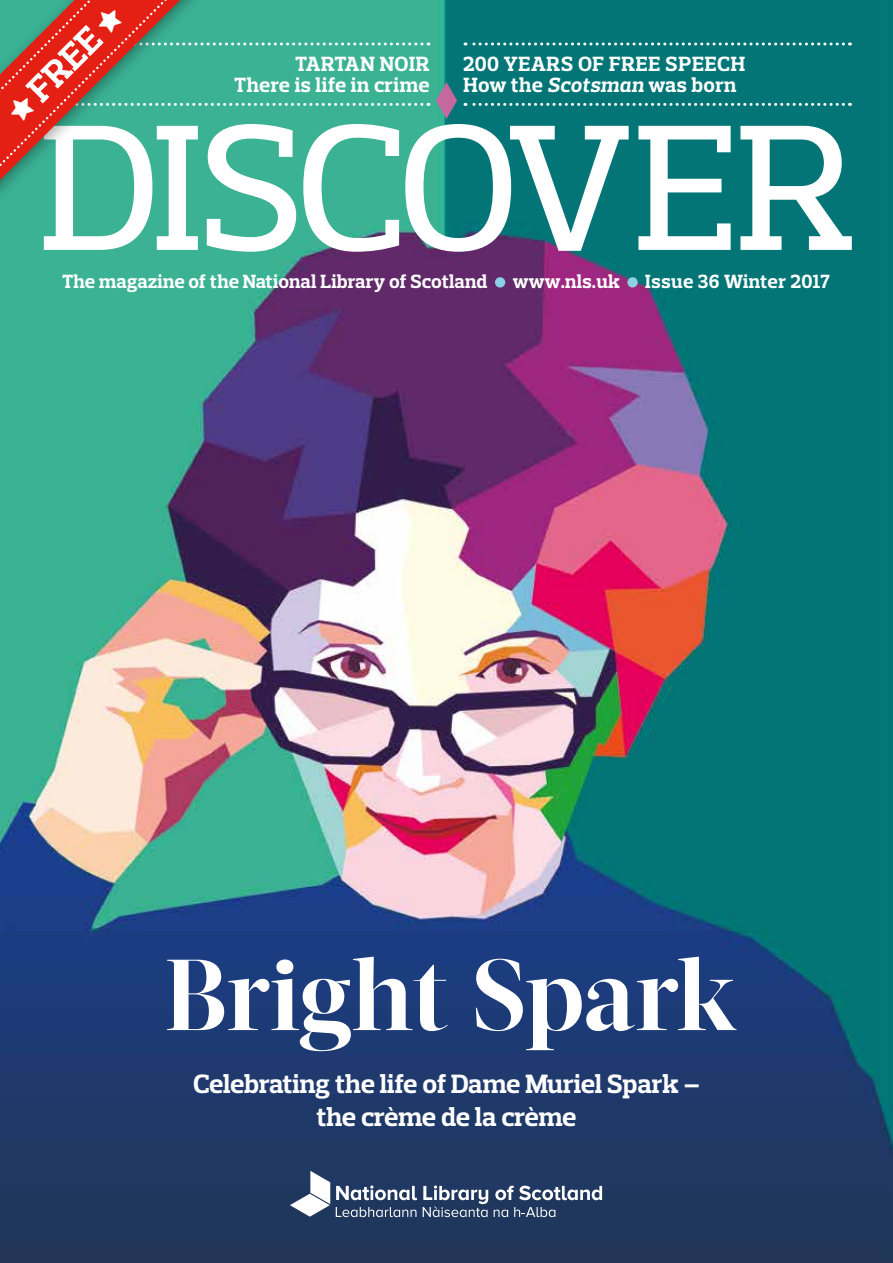
<style>
.page{position:relative;width:893px;height:1263px;background:#fff}
.page>*{position:absolute;margin:0;border:0;box-sizing:border-box;transform-origin:0 0}
.t1{font:700 100.5px "Acta Display";letter-spacing:-.015em;color:#fff}
.t2{font:700 36.75px "Prelo Slab";color:#fff}
.t3{font:700 27px/33px "Prelo Slab";letter-spacing:-.01em;color:#fff;text-align:center}
.t4{font:700 21px/21px "Prelo Slab";letter-spacing:.02em;color:#fff;text-align:right}
.t5{font:700 19.5px "Prelo Slab";letter-spacing:.01em;color:#fff}
.s1{font-style:italic}
</style>
<div class="page">
<img style="left:0;top:0;width:893px;height:1263px">
<svg style="left:44px;top:124px;width:808px;height:128px"></svg>
<svg style="left:465px;top:103px;width:378px;height:3px"></svg>
<svg style="left:465px;top:43px;width:378px;height:3px"></svg>
<svg style="left:436px;top:82px;width:21px;height:37px"></svg>
<div style="left:495px;top:277px;width:10px;height:10px;background:#8cd0e3;border-radius:50%"></div>
<div style="left:627px;top:277px;width:11px;height:10px;background:#8cd0e3;border-radius:50%"></div>
<div style="left:0;top:0;width:211px;height:221px;background:#000;opacity:.35"></div>
<svg style="left:336px;top:1185px;width:81px;height:15px"></svg>
<svg style="left:495px;top:1186px;width:107px;height:14px"></svg>
<svg style="left:336px;top:1207px;width:80px;height:10px"></svg>
<svg style="left:423px;top:1185px;width:65px;height:32px;background:#5e6f8b"></svg>
<svg style="left:494px;top:1209px;width:14px;height:8px"></svg>
<svg style="left:514px;top:1207px;width:41px;height:10px"></svg>
<svg style="left:290px;top:1171px;width:40px;height:46px"></svg>
<svg style="left:0;top:0;width:422px;height:200px;background:#71a58e"></svg>
<h2 class="t2" style="left:18px;top:79px;width:89px;rotate:-45deg">FREE</h2>
<p class="t4" style="left:234px;top:53px;width:197px">TARTAN NOIR<br>There is life in crime</p>
<p class="t4" style="left:463px;top:53px;width:283px;text-align:left">200 YEARS OF FREE SPEECH<br>How the <span class="s1">Scotsman</span> was born</p>
<p class="t5" style="left:62px;top:269px;width:427px">The magazine of the National Library of Scotland</p>
<p class="t5" style="left:513px;top:269px;width:108px">www.nls.uk</p>
<p class="t5" style="left:645px;top:269px;width:186px">Issue 36 Winter 2017</p>
<h1 class="t1" style="left:164px;top:935px;width:574px">Bright Spark</h1>
<p class="t3" style="left:193px;top:1067px;width:508px">Celebrating the life of Dame Muriel Spark – the crème de la crème</p>
</div>
